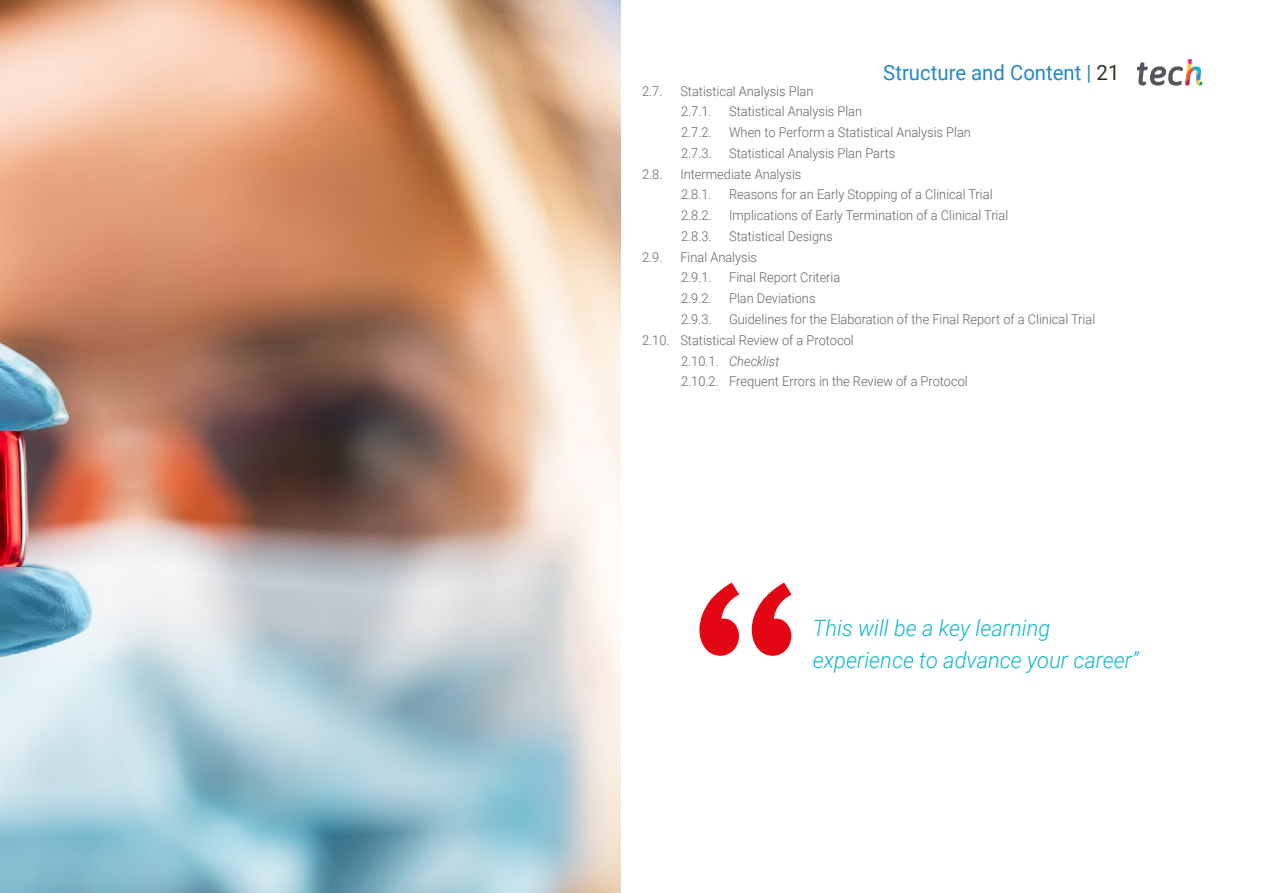
<style>
.page{position:relative;width:1263px;height:893px;background:#fff}
.page>*{position:absolute;margin:0;border:0;box-sizing:border-box;transform-origin:0 0}
.t1{font:italic 300 22.5px/31.5px "Roboto";color:#0fb6cf}
.t2{font:21px "Roboto";color:#2488c9}
.t3{font:300 13.5px/20.7px "Roboto";color:#61646a;scale:.95 1}
.t4{font:italic 300 13.5px "Roboto";color:#61646a;scale:.95 1}
.s1{color:#312e20}
.s2{font-style:normal}
</style>
<div class="page">
<img style="left:0;top:0;width:621px;height:893px">
<svg style="left:699px;top:583px;width:92px;height:73px"></svg>
<svg style="left:1137px;top:59px;width:65px;height:27px"></svg>
<p class="t3" style="left:642px;top:80px;width:23px">2.7.</p>
<p class="t3" style="left:680px;top:80px;width:142px">Statistical Analysis Plan<br>2.7.1.</p>
<p class="t3" style="left:729px;top:101px;width:142px">Statistical Analysis Plan</p>
<h2 class="t2" style="left:883px;top:57px;width:238px">Structure and Content | <span class="s1">21</span></h2>
<p class="t3" style="left:681px;top:122px;width:34px">2.7.2.</p>
<p class="t3" style="left:729px;top:122px;width:256px">When to Perform a Statistical Analysis Plan</p>
<p class="t3" style="left:681px;top:142px;width:34px">2.7.3.</p>
<p class="t3" style="left:729px;top:142px;width:176px">Statistical Analysis Plan Parts</p>
<p class="t3" style="left:642px;top:163px;width:23px">2.8.</p>
<p class="t3" style="left:680px;top:163px;width:129px">Intermediate Analysis<br>2.8.1.</p>
<p class="t3" style="left:729px;top:184px;width:279px">Reasons for an Early Stopping of a Clinical Trial</p>
<p class="t3" style="left:681px;top:205px;width:34px">2.8.2.</p>
<p class="t3" style="left:729px;top:205px;width:295px">Implications of Early Termination of a Clinical Trial</p>
<p class="t3" style="left:681px;top:225px;width:34px">2.8.3.</p>
<p class="t3" style="left:729px;top:225px;width:111px">Statistical Designs</p>
<p class="t3" style="left:642px;top:246px;width:23px">2.9.</p>
<p class="t3" style="left:680px;top:246px;width:82px">Final Analysis<br>2.9.1.</p>
<p class="t3" style="left:729px;top:267px;width:119px">Final Report Criteria</p>
<p class="t3" style="left:681px;top:288px;width:34px">2.9.2.</p>
<p class="t3" style="left:729px;top:288px;width:92px">Plan Deviations</p>
<p class="t3" style="left:681px;top:308px;width:34px">2.9.3.</p>
<p class="t3" style="left:729px;top:308px;width:387px">Guidelines for the Elaboration of the Final Report of a Clinical Trial</p>
<p class="t3" style="left:642px;top:329px;width:224px">2.10. Statistical Review of a Protocol</p>
<p class="t4" style="left:681px;top:351px;width:105px"><span class="s2">2.10.1.</span> Checklist</p>
<p class="t3" style="left:681px;top:371px;width:303px">2.10.2. Frequent Errors in the Review of a Protocol</p>
<h1 class="t1" style="left:813px;top:611px;width:327px">This will be a key learning experience to advance your career”</h1>
</div>
